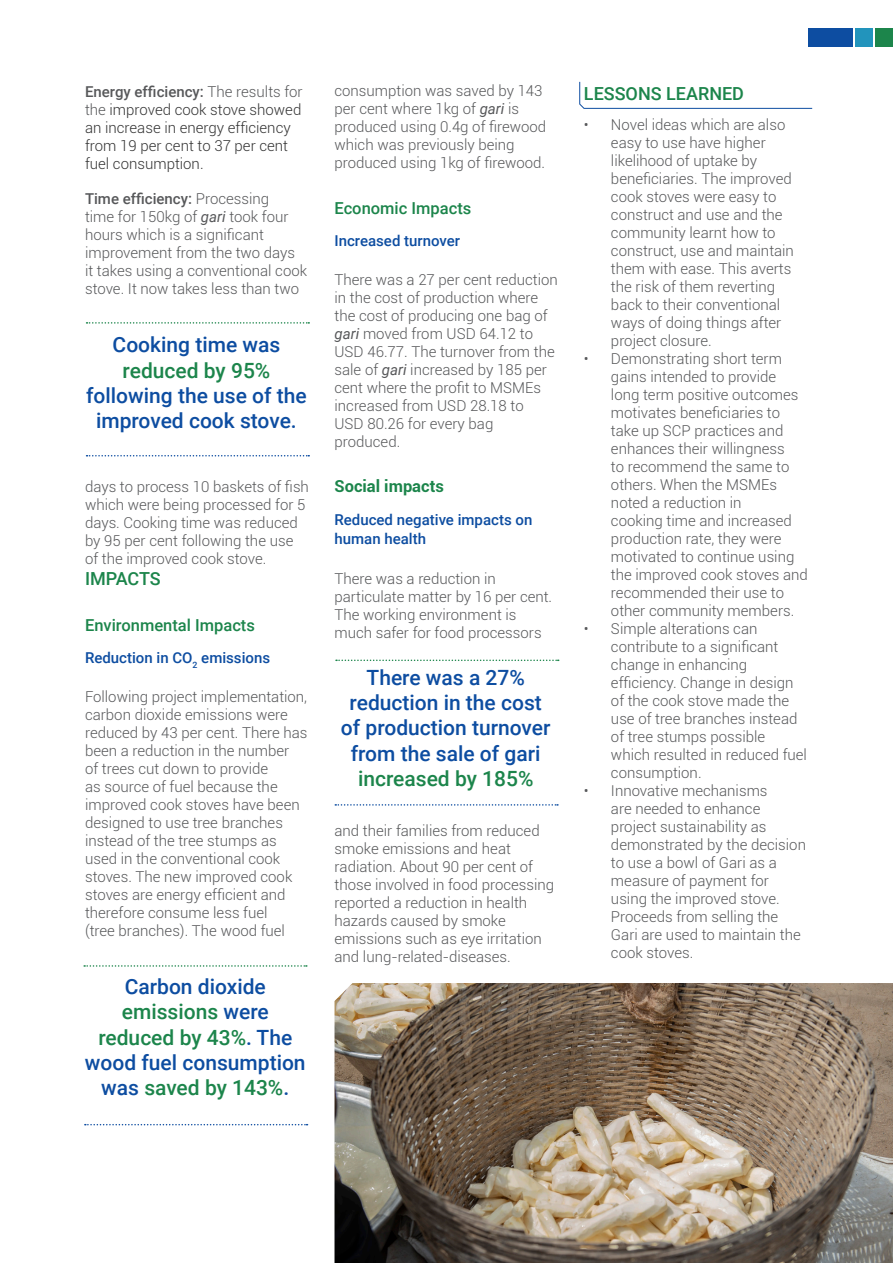
<style>
.page{position:relative;width:893px;height:1263px;background:#fff}
.page>*{position:absolute;margin:0;border:0;box-sizing:border-box;transform-origin:0 0}
.t1{font:500 21px/25.2px "Roboto";color:#0d4da1;text-align:center}
.t2{font:500 21px "Roboto";color:#1c854b}
.t3{font:500 18px "Roboto";color:#1c854b}
.t4{font:500 16.5px "Roboto";color:#1c854b}
.t5{font:700 16.5px "Roboto";color:#1c854b}
.t6{font:300 15px/18px "Roboto";color:#57585a}
.t7{font:300 15px/18px "Roboto";color:#333}
.t8{font:500 15px/19.5px "Roboto";color:#0d4da1}
.s1{font-weight:500;color:#57585a}
.s2{color:#57585a}
.s3{font-weight:500}
.s4{font-weight:400;font-style:italic}
.s5{color:#1c854b}
</style>
<div class="page">
<div style="left:808px;top:29px;width:45px;height:18px;background:#0d4da1"></div>
<div style="left:855px;top:29px;width:18px;height:18px;background:#2294bc"></div>
<div style="left:875px;top:29px;width:18px;height:18px;background:#1c854b"></div>
<img style="left:334px;top:983px;width:559px;height:280px">
<svg style="left:87px;top:322px;width:222px;height:2px"></svg>
<svg style="left:87px;top:455px;width:222px;height:1px"></svg>
<svg style="left:84px;top:965px;width:223px;height:2px"></svg>
<svg style="left:85px;top:1124px;width:223px;height:1px"></svg>
<svg style="left:336px;top:659px;width:223px;height:2px"></svg>
<svg style="left:335px;top:804px;width:223px;height:2px"></svg>
<svg style="left:579px;top:81px;width:234px;height:28px"></svg>
<p class="t7" style="left:85px;top:83px;width:219px"><span class="s1">Energy efficiency:</span> <span class="s2">The results for the</span> improved cook stove showed an increase in energy efficiency from 19 per cent to 37 per cent fuel consumption.</p>
<p class="t6" style="left:85px;top:190px;width:224px"><span class="s3">Time efficiency:</span> Processing<br>time for 150kg of <span class="s4">gari</span> took four hours which is a significant improvement from the two days it takes using a conventional cook stove. It now takes less than two</p>
<h1 class="t1" style="left:113px;top:331px;width:169px">Cooking time was</h1>
<h1 class="t2" style="left:123px;top:355px;width:149px">reduced by 95%</h1>
<h1 class="t1" style="left:86px;top:382px;width:222px">following the use of the improved cook stove.</h1>
<p class="t6" style="left:85px;top:478px;width:225px">days to process 10 baskets of fish which were being processed for 5 days. Cooking time was reduced by 95 per cent following the use of the improved cook stove.</p>
<p class="t3" style="left:85px;top:566px;width:77px">IMPACTS</p>
<p class="t4" style="left:85px;top:613px;width:171px">Environmental Impacts</p>
<p class="t8" style="left:85px;top:647px;width:187px">Reduction in CO<sub>2</sub> emissions</p>
<p class="t6" style="left:85px;top:687px;width:224px">Following project implementation, carbon dioxide emissions were reduced by 43 per cent. There has been a reduction in the number<br>of trees cut down to provide<br>as source of fuel because the improved cook stoves have been designed to use tree branches instead of the tree stumps as used in the conventional cook stoves. The new improved cook stoves are energy efficient and therefore consume less fuel<br>(tree branches). The wood fuel</p>
<h1 class="t1" style="left:85px;top:973px;width:222px">Carbon dioxide <span class="s5">emissions</span> were <span class="s5">reduced by 43%</span>. The wood fuel consumption was <span class="s5">saved by 143%</span>.</h1>
<p class="t6" style="left:334px;top:81px;width:213px">consumption was saved by 143 per cent where 1kg of <span class="s4">gari</span> is produced using 0.4g of firewood which was previously being produced using 1kg of firewood.</p>
<p class="t4" style="left:334px;top:196px;width:138px">Economic Impacts</p>
<p class="t8" style="left:334px;top:230px;width:127px">Increased turnover</p>
<p class="t6" style="left:334px;top:270px;width:225px">There was a 27 per cent reduction in the cost of production where the cost of producing one bag of <span class="s4">gari</span> moved from USD 64.12 to<br>USD 46.77. The turnover from the sale of <span class="s4">gari</span> increased by 185 per cent where the profit to MSMEs increased from USD 28.18 to<br>USD 80.26 for every bag produced.</p>
<p class="t5" style="left:334px;top:475px;width:111px">Social impacts</p>
<p class="t8" style="left:334px;top:509px;width:199px">Reduced negative impacts on human health</p>
<p class="t6" style="left:334px;top:569px;width:219px">There was a reduction in particulate matter by 16 per cent.<br>The working environment is much safer for food processors</p>
<h1 class="t1" style="left:341px;top:664px;width:211px">There was a 27% reduction in the cost of production turnover from the sale of gari</h1>
<h1 class="t2" style="left:358px;top:764px;width:177px">increased by 185%</h1>
<p class="t6" style="left:334px;top:821px;width:221px">and their families from reduced smoke emissions and heat radiation. About 90 per cent of those involved in food processing reported a reduction in health hazards caused by smoke emissions such as eye irritation and lung-related-diseases.</p>
<p class="t3" style="left:584px;top:81px;width:162px">LESSONS LEARNED</p>
<p class="t6" style="left:611px;top:116px;width:185px;text-indent:-27px">• Novel ideas which are also easy to use have higher likelihood of uptake by beneficiaries. The improved cook stoves were easy to construct and use and the community learnt how to construct, use and maintain them with ease. This averts the risk of them reverting back to their conventional ways of doing things after project closure.</p>
<p class="t6" style="left:611px;top:350px;width:198px;text-indent:-27px">• Demonstrating short term gains intended to provide long term positive outcomes motivates beneficiaries to take up SCP practices and enhances their willingness<br>to recommend the same to others. When the MSMEs noted a reduction in<br>cooking time and increased production rate, they were motivated to continue using the improved cook stoves and recommended their use to other community members.</p>
<p class="t6" style="left:611px;top:620px;width:198px;text-indent:-27px">• Simple alterations can contribute to a significant change in enhancing efficiency. Change in design of the cook stove made the use of tree branches instead of tree stumps possible which resulted in reduced fuel consumption.</p>
<p class="t6" style="left:611px;top:782px;width:197px;text-indent:-27px">• Innovative mechanisms<br>are needed to enhance project sustainability as demonstrated by the decision to use a bowl of Gari as a measure of payment for using the improved stove.<br>Proceeds from selling the<br>Gari are used to maintain the cook stoves.</p>
</div>
